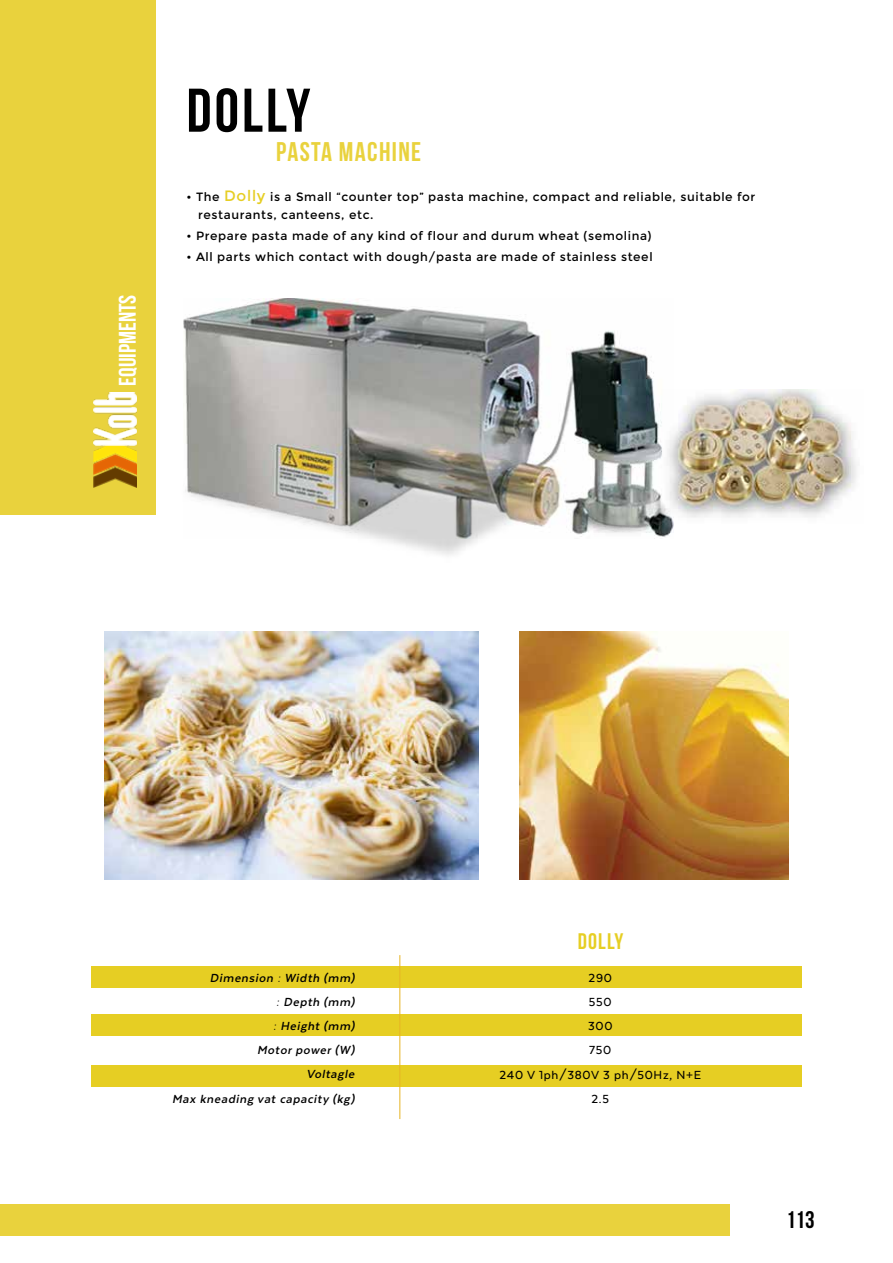
<style>
.page{position:relative;width:893px;height:1263px;background:#fff}
.page>*{position:absolute;margin:0;border:0;box-sizing:border-box;transform-origin:0 0}
.t1{font:61.5px "Bebas Neue";letter-spacing:.05em;color:#000}
.t2{font:27px "Bebas Neue";letter-spacing:.05em;color:#e9d23d}
.t3{font:24px "Bebas Neue";color:#fff}
.t4{font:24px "Bebas Neue";color:#000}
.t5{font:22.5px "Bebas Neue";letter-spacing:.05em;color:#e6ce23}
.t6{font:italic 700 13.5px/24px "Texta";color:#000;text-align:right}
.t7{font:500 13.5px/24px "Texta";letter-spacing:.05em;color:#000;text-align:justify}
.t8{font:12px/18px "Montserrat";letter-spacing:.05em;color:#000}
.s1{font-size:15px;color:#e6ce23}
</style>
<div class="page">
<img style="left:0;top:122px;width:1px;height:359px">
<div style="left:1px;top:0;width:155px;height:515px;background:#e9d23d"></div>
<div style="left:1px;top:1204px;width:729px;height:31px;background:#e9d23d"></div>
<img style="left:94px;top:393px;width:42px;height:95px">
<img style="left:184px;top:299px;width:490px;height:229px">
<img style="left:662px;top:390px;width:195px;height:134px">
<img style="left:184px;top:478px;width:348px;height:77px">
<img style="left:569px;top:497px;width:104px;height:42px">
<img style="left:105px;top:631px;width:374px;height:248px">
<img style="left:519px;top:631px;width:269px;height:248px">
<div style="left:91px;top:966px;width:711px;height:22px;background:#e6ce23"></div>
<div style="left:91px;top:1014px;width:711px;height:22px;background:#e6ce23"></div>
<div style="left:91px;top:1064px;width:711px;height:22px;background:#e6ce23"></div>
<hr style="left:399px;top:955px;width:1px;height:164px;background:#e7b424">
<h3 class="t3" style="left:114px;top:386px;width:93px;rotate:-90deg">equipments</h3>
<h1 class="t1" style="left:186px;top:77px;width:125px">DOLLY</h1>
<h2 class="t2" style="left:276px;top:137px;width:146px">PASTA MACHINE</h2>
<p class="t8" style="left:198px;top:188px;width:559px;text-indent:-12px">• The <span class="s1">Dolly</span> is a Small “counter top” pasta machine, compact and reliable, suitable for restaurants, canteens, etc.</p>
<p class="t8" style="left:186px;top:227px;width:466px">• Prepare pasta made of any kind of flour and durum wheat (semolina)</p>
<p class="t8" style="left:186px;top:248px;width:468px">• All parts which contact with dough/pasta are made of stainless steel</p>
<p class="t6" style="left:210px;top:966px;width:148px">Dimension : Width (mm) : Depth (mm)<br>: Height (mm)<br>Motor power (W)<br>Voltagle</p>
<p class="t6" style="left:172px;top:1087px;width:186px">Max kneading vat capacity (kg)</p>
<h3 class="t5" style="left:578px;top:928px;width:47px">Dolly</h3>
<p class="t7" style="left:588px;top:966px;width:26px">290<br>550<br>300<br>750</p>
<p class="t7" style="left:499px;top:1063px;width:203px;text-align:center">240 V 1ph/380V 3 ph/50Hz, N+E<br>2.5</p>
<h3 class="t4" style="left:786px;top:1207px;width:30px">113</h3>
</div>
